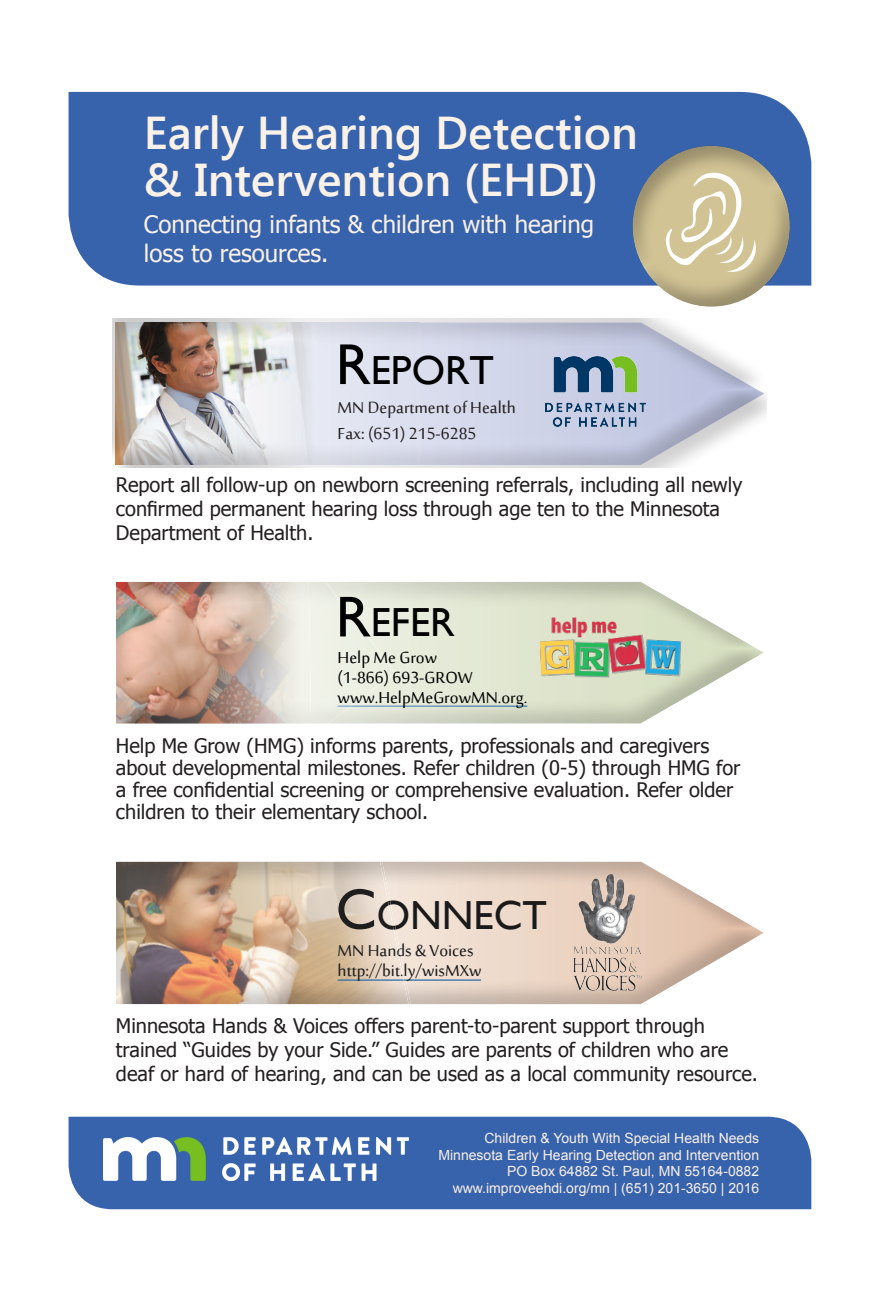
<style>
.page{position:relative;width:876px;height:1308px;background:#fff}
.page>*{position:absolute;margin:0;border:0;box-sizing:border-box;transform-origin:0 0}
.t1{font:600 46px/47px "Segoe UI";color:#faf1e8}
.t2{font:40.6px "Gill Sans";color:#000}
.t3{font:24px/28.8px "Tahoma";color:#faf1e8}
.t4{font:22px/20.2px "Sakkal Majalla";color:#000}
.t5{font:22px "Sakkal Majalla";color:#231f20}
.t6{font:20px "Tahoma";color:#231f20}
.t7{font:14px "Arial";color:#faf1e8}
.s1{font-size:58px}
</style>
<div class="page">
<div style="left:112px;top:858px;width:655px;height:149px;background:#231f20;opacity:.24"></div>
<img style="left:559px;top:871px;width:91px;height:126px">
<hr style="left:338px;top:979px;width:143px;height:2px;background:#175d9e">
<div style="left:113px;top:578px;width:654px;height:149px;background:#231f20;opacity:.24"></div>
<hr style="left:338px;top:706px;width:189px;height:1px;background:#175d9e">
<img style="left:539px;top:616px;width:144px;height:68px">
<div style="left:113px;top:319px;width:654px;height:149px;background:#231f20;opacity:.24"></div>
<img style="left:545px;top:357px;width:101px;height:69px">
<div style="left:69px;top:1117px;width:742px;height:92px;background:#3762ac"></div>
<div style="left:69px;top:92px;width:742px;height:194px;background:#3762ac"></div>
<div style="left:629px;top:144px;width:162px;height:166px;background:#231f20;opacity:.31"></div>
<svg style="left:665px;top:170px;width:92px;height:104px"></svg>
<img style="left:104px;top:1137px;width:305px;height:44px">
<h1 class="t1" style="left:144px;top:107px;width:496px">Early Hearing Detection &amp; Intervention (EHDI)</h1>
<p class="t3" style="left:144px;top:209px;width:452px">Connecting infants &amp; children with hearing loss to resources.</p>
<h2 class="t2" style="left:336px;top:347px;width:160px"><span class="s1">R</span>EPORT</h2>
<p class="t5" style="left:338px;top:395px;width:180px">MN Department of Health</p>
<p class="t5" style="left:338px;top:422px;width:140px">Fax: (651) 215-6285</p>
<p class="t6" style="left:116px;top:472px;width:628px">Report all follow-up on newborn screening referrals, including all newly</p>
<p class="t6" style="left:116px;top:496px;width:606px">confirmed permanent hearing loss through age ten to the Minnesota</p>
<p class="t6" style="left:116px;top:520px;width:199px">Department of Health.</p>
<h2 class="t2" style="left:336px;top:599px;width:121px"><span class="s1">R</span>EFER</h2>
<p class="t4" style="left:338px;top:648px;width:101px">Help Me Grow</p>
<p class="t4" style="left:338px;top:669px;width:137px">(1-866) 693-GROW</p>
<p class="t4" style="left:338px;top:689px;width:191px">www.HelpMeGrowMN.org.</p>
<p class="t6" style="left:116px;top:732px;width:595px">Help Me Grow (HMG) informs parents, professionals and caregivers</p>
<p class="t6" style="left:116px;top:754px;width:626px">about developmental milestones. Refer children (0-5) through HMG for</p>
<p class="t6" style="left:116px;top:776px;width:619px">a free confidential screening or comprehensive evaluation. Refer older</p>
<p class="t6" style="left:116px;top:798px;width:314px">children to their elementary school.</p>
<h2 class="t2" style="left:336px;top:892px;width:213px"><span class="s1">C</span>ONNECT</h2>
<p class="t4" style="left:338px;top:941px;width:145px">MN Hands &amp; Voices http://bit.ly/wisMXw</p>
<p class="t6" style="left:116px;top:1012px;width:591px">Minnesota Hands &amp; Voices offers parent-to-parent support through</p>
<p class="t6" style="left:116px;top:1036px;width:614px">trained “Guides by your Side.” Guides are parents of children who are</p>
<p class="t6" style="left:116px;top:1060px;width:644px">deaf or hard of hearing, and can be used as a local community resource.</p>
<p class="t7" style="left:484px;top:1129px;width:276px">Children &amp; Youth With Special Health Needs</p>
<p class="t7" style="left:439px;top:1146px;width:322px">Minnesota Early Hearing Detection and Intervention</p>
<p class="t7" style="left:507px;top:1162px;width:254px">PO Box 64882 St. Paul, MN 55164-0882</p>
<p class="t7" style="left:453px;top:1179px;width:308px">www.improveehdi.org/mn | (651) 201-3650 | 2016</p>
</div>
